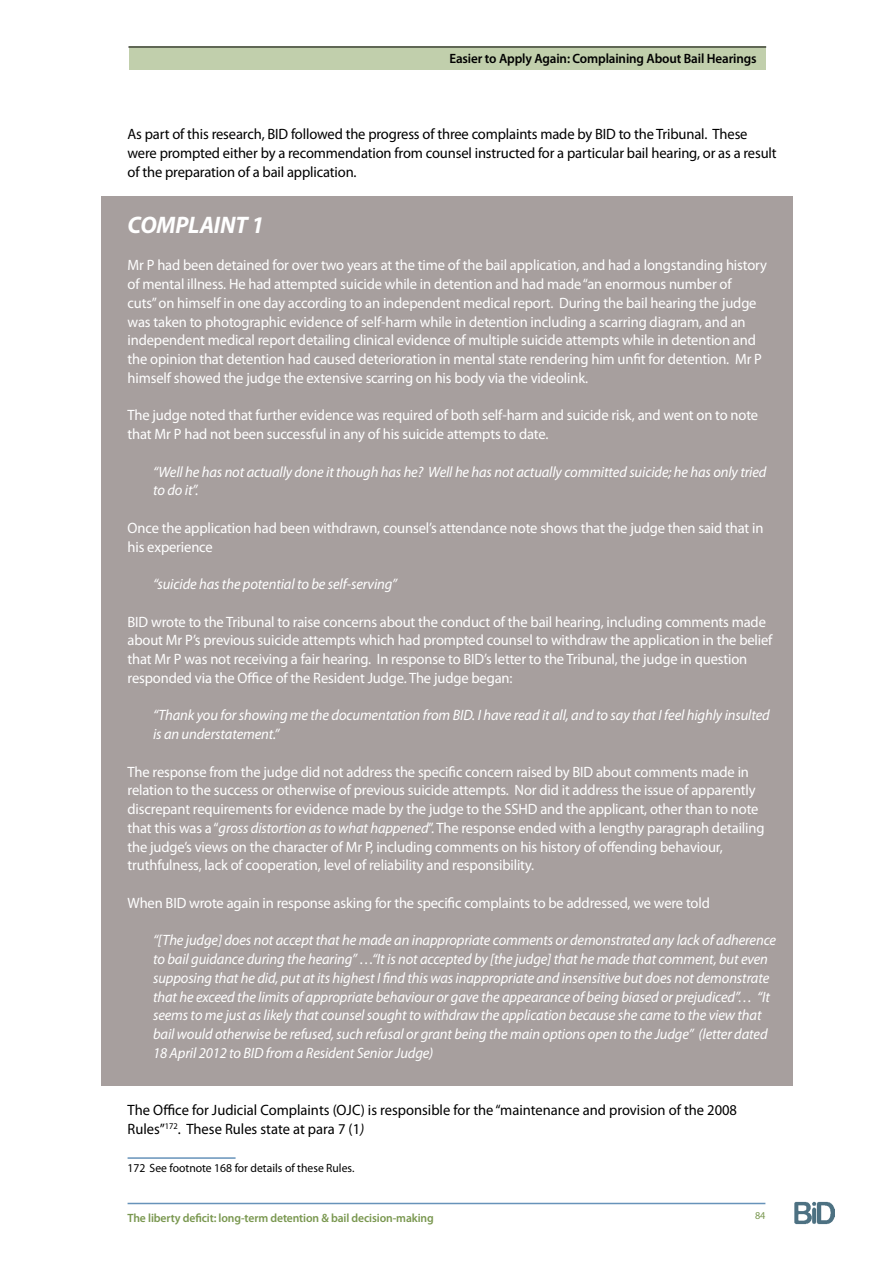
<style>
.page{position:relative;width:893px;height:1263px;background:#fff}
.page>*{position:absolute;margin:0;border:0;box-sizing:border-box;transform-origin:0 0}
.t1{font:italic 700 24px "Myriad Pro";letter-spacing:-.01em;color:#fff}
.t2{font:15px/18.8px "Myriad Pro";letter-spacing:-.01em;color:#fff}
.t3{font:italic 15px/18.8px "Myriad Pro";letter-spacing:-.01em;color:#fff}
.t4{font:15px/18.8px "Myriad Pro";letter-spacing:-.01em;color:#000}
.t5{font:600 13.5px "Myriad Pro";letter-spacing:-.01em;color:#000}
.t6{font:600 12px "Myriad Pro";letter-spacing:-.01em;color:#79974f}
.t7{font:12px "Myriad Pro";color:#000}
.t8{font:10.5px "Myriad Pro";color:#79974f}
.s1{font-style:italic}
</style>
<div class="page">
<div style="left:129px;top:47px;width:636px;height:23px;background:#c1cfac"></div>
<hr style="left:128px;top:1203px;width:637px;height:1px;background:#6793ba">
<hr style="left:128px;top:47px;width:638px;height:1px;background:#000">
<img style="left:794px;top:1201px;width:40px;height:24px">
<div style="left:101px;top:196px;width:692px;height:889px;background:#a79f9e"></div>
<hr style="left:128px;top:1157px;width:108px;height:2px;background:#6793ba">
<p class="t5" style="left:449px;top:50px;width:309px">Easier to Apply Again: Complaining About Bail Hearings</p>
<p class="t4" style="left:128px;top:124px;width:651px">As part of this research, BID followed the progress of three complaints made by BID to the Tribunal. These were prompted either by a recommendation from counsel instructed for a particular bail hearing, or as a result of the preparation of a bail application.</p>
<h1 class="t1" style="left:128px;top:209px;width:138px">COMPLAINT 1</h1>
<p class="t2" style="left:128px;top:256px;width:641px">Mr P had been detained for over two years at the time of the bail application, and had a longstanding history of mental illness. He had attempted suicide while in detention and had made “an enormous number of<br>cuts” on himself in one day according to an independent medical report. During the bail hearing the judge was taken to photographic evidence of self-harm while in detention including a scarring diagram, and an independent medical report detailing clinical evidence of multiple suicide attempts while in detention and the opinion that detention had caused deterioration in mental state rendering him unfit for detention. Mr P himself showed the judge the extensive scarring on his body via the videolink.</p>
<p class="t2" style="left:128px;top:406px;width:632px">The judge noted that further evidence was required of both self-harm and suicide risk, and went on to note that Mr P had not been successful in any of his suicide attempts to date.</p>
<p class="t3" style="left:153px;top:462px;width:615px">“Well he has not actually done it though has he? Well he has not actually committed suicide; he has only tried to do it”.</p>
<p class="t2" style="left:128px;top:518px;width:637px">Once the application had been withdrawn, counsel’s attendance note shows that the judge then said that in his experience</p>
<p class="t3" style="left:153px;top:574px;width:246px">“suicide has the potential to be self-serving”</p>
<p class="t2" style="left:128px;top:612px;width:646px">BID wrote to the Tribunal to raise concerns about the conduct of the bail hearing, including comments made about Mr P’s previous suicide attempts which had prompted counsel to withdraw the application in the belief that Mr P was not receiving a fair hearing. In response to BID’s letter to the Tribunal, the judge in question responded via the Office of the Resident Judge. The judge began:</p>
<p class="t3" style="left:153px;top:706px;width:618px">“Thank you for showing me the documentation from BID. I have read it all, and to say that I feel highly insulted is an understatement.”</p>
<p class="t2" style="left:128px;top:762px;width:638px">The response from the judge did not address the specific concern raised by BID about comments made in relation to the success or otherwise of previous suicide attempts. Nor did it address the issue of apparently discrepant requirements for evidence made by the judge to the SSHD and the applicant, other than to note that this was a “<span class="s1">gross distortion as to what happened</span>”. The response ended with a lengthy paragraph detailing the judge’s views on the character of Mr P, including comments on his history of offending behaviour, truthfulness, lack of cooperation, level of reliability and responsibility.</p>
<p class="t2" style="left:128px;top:893px;width:584px">When BID wrote again in response asking for the specific complaints to be addressed, we were told</p>
<p class="t3" style="left:153px;top:931px;width:625px">“[The judge] does not accept that he made an inappropriate comments or demonstrated any lack of adherence to bail guidance during the hearing” …“It is not accepted by [the judge] that he made that comment, but even supposing that he did, put at its highest I find this was inappropriate and insensitive but does not demonstrate that he exceed the limits of appropriate behaviour or gave the appearance of being biased or prejudiced”… “It seems to me just as likely that counsel sought to withdraw the application because she came to the view that bail would otherwise be refused, such refusal or grant being the main options open to the Judge” (letter dated 18 April 2012 to BID from a Resident Senior Judge)</p>
<p class="t4" style="left:128px;top:1100px;width:611px">The Office for Judicial Complaints (OJC) is responsible for the “maintenance and provision of the 2008<br>Rules”<sup>172</sup>. These Rules state at para 7 (1<span class="s1">)</span></p>
<p class="t7" style="left:128px;top:1160px;width:228px">172 See footnote 168 for details of these Rules.</p>
<p class="t6" style="left:128px;top:1210px;width:308px">The liberty deficit: long-term detention &amp; bail decision-making</p>
<p class="t8" style="left:755px;top:1208px;width:12px">84</p>
</div>
